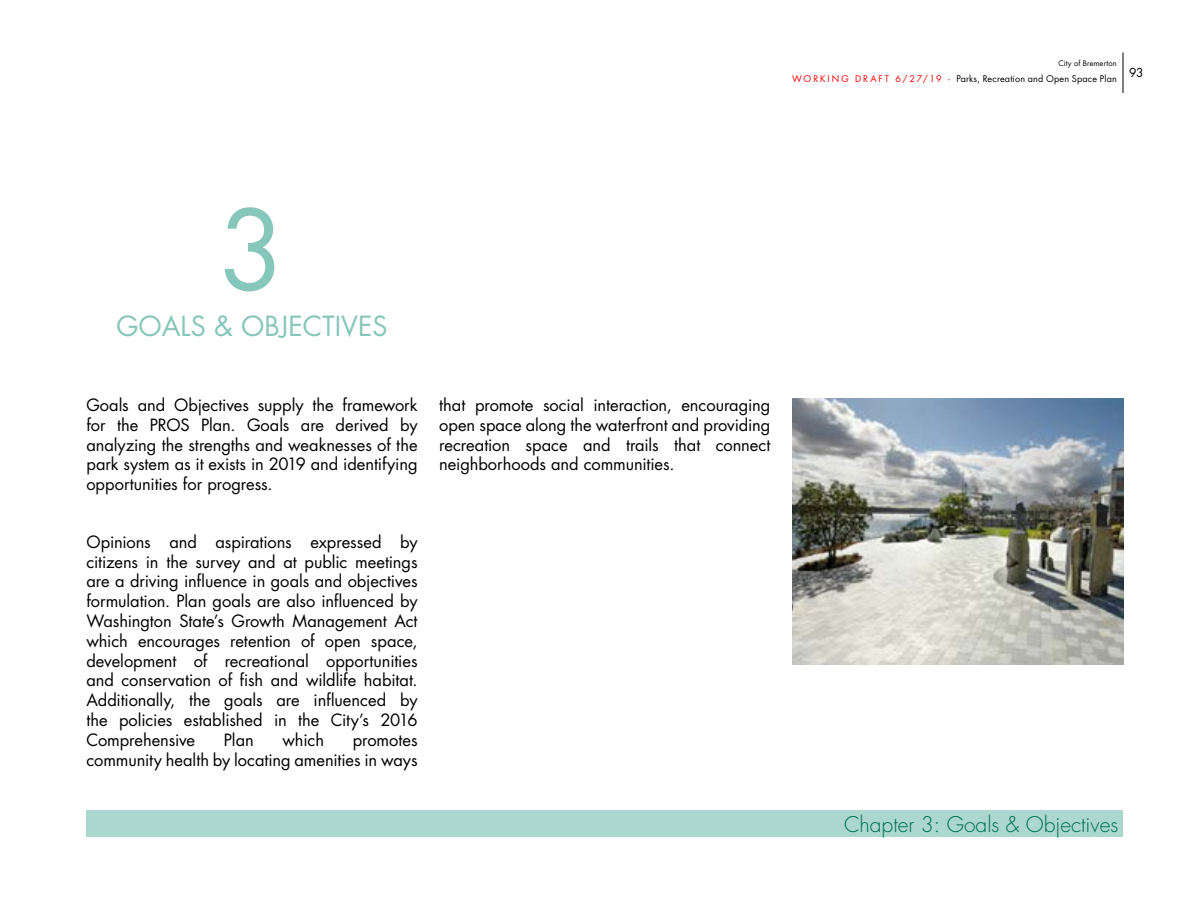
<style>
.page{position:relative;width:1188px;height:918px;background:#fff}
.page>*{position:absolute;margin:0;border:0;box-sizing:border-box;transform-origin:0 0}
.t1{font:108px "Futura Std";color:#87c6ba}
.t2{font:27px "Futura Std";color:#87c6ba}
.t3{font:300 21px "Futura Std";color:#006e50}
.t4{font:16.5px/19.8px "Futura Std";letter-spacing:-.005em;color:#000;text-align:justify}
.t5{font:9px "Futura Std";letter-spacing:.02em;color:#000}
.t6{font:7.5px "Futura Std";letter-spacing:.02em;color:#000}
.s1{color:#f00}
</style>
<div class="page">
<hr style="left:1123px;top:52px;width:1px;height:41px;background:#000">
<div style="left:86px;top:810px;width:1037px;height:27px;background:#abd7ce"></div>
<img style="left:792px;top:398px;width:331px;height:267px">
<p class="t6" style="left:1058px;top:58px;width:60px">City of Bremerton</p>
<p class="t5" style="left:792px;top:73px;width:353px"><span class="s1">W O R K I N G D R A F T 6/ 2 7/19 -</span> Parks, Recreation and Open Space Plan <sup>93</sup></p>
<h1 class="t1" style="left:219px;top:181px;width:68px">3</h1>
<h2 class="t2" style="left:116px;top:309px;width:273px">GOALS &amp; OBJECTIVES</h2>
<p class="t4" style="left:86px;top:395px;width:333px">Goals and Objectives supply the framework for the PROS Plan. Goals are derived by analyzing the strengths and weaknesses of the park system as it exists in 2019 and identifying opportunities for progress.</p>
<p class="t4" style="left:86px;top:532px;width:333px">Opinions and aspirations expressed by citizens in the survey and at public meetings are a driving influence in goals and objectives formulation. Plan goals are also influenced by Washington State’s Growth Management Act which encourages retention of open space, development of recreational opportunities and conservation of fish and wildlife habitat.<br>Additionally, the goals are influenced by the policies established in the City’s 2016<br>Comprehensive</p>
<p class="t4" style="left:224px;top:730px;width:31px">Plan</p>
<p class="t4" style="left:282px;top:730px;width:43px">which</p>
<p class="t4" style="left:86px;top:730px;width:333px;text-align:right">promotes<br>community health by locating amenities in ways</p>
<p class="t4" style="left:439px;top:395px;width:333px">that promote social interaction, encouraging open space along the waterfront and providing recreation space and trails that connect neighborhoods and communities.</p>
<p class="t3" style="left:844px;top:811px;width:276px">Chapter 3: Goals &amp; Objectives</p>
</div>
